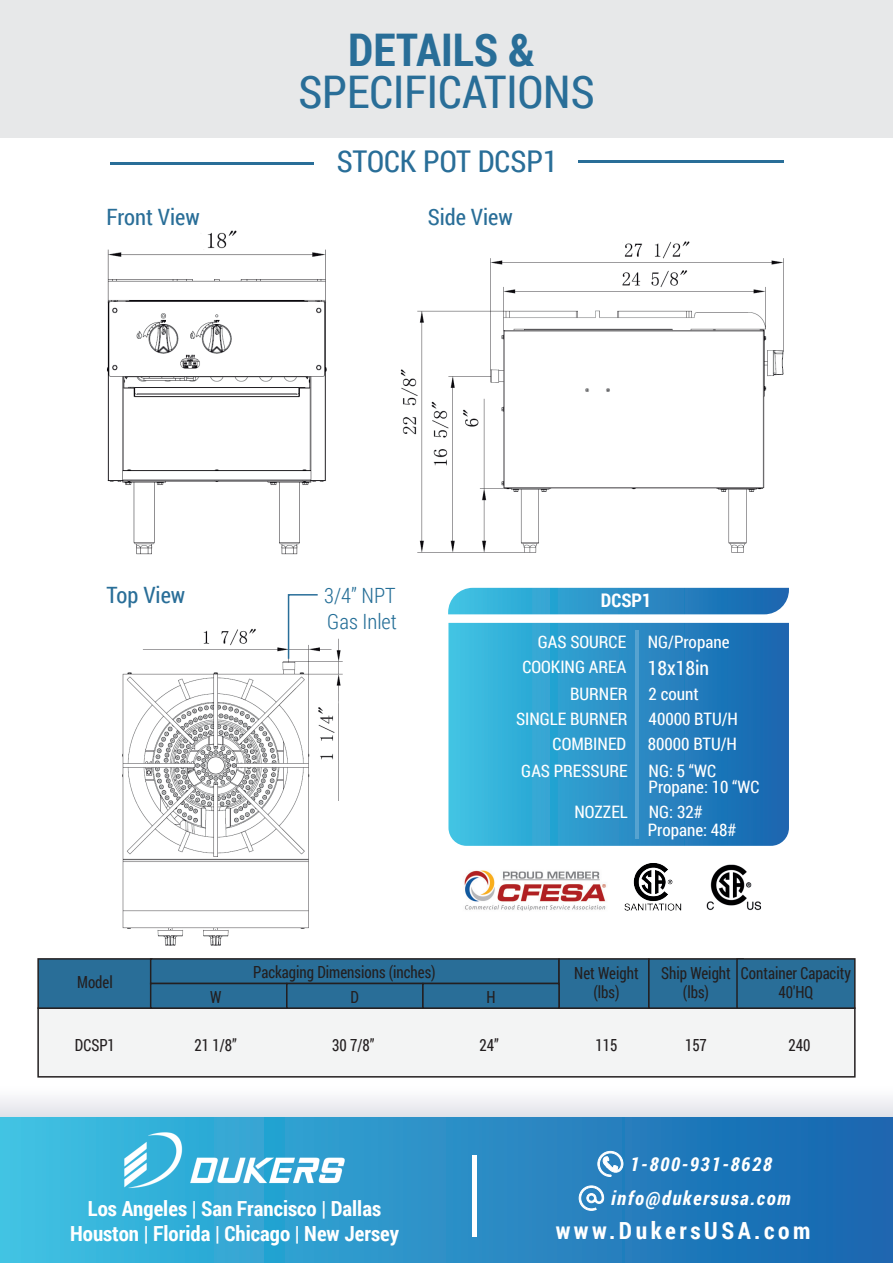
<style>
.page{position:relative;width:893px;height:1263px;background:#fff}
.page>*{position:absolute;margin:0;border:0;box-sizing:border-box;transform-origin:0 0}
.t1{font:45px "Roboto Condensed";color:#296e98}
.t2{font:700 45px "Roboto Condensed";color:#296e98}
.t3{font:30px "Roboto Condensed";color:#296e98}
.t4{font:700 23.55px "Roboto Condensed";letter-spacing:.15em;color:#fff}
.t5{font:22.5px "Roboto Condensed";color:#296e98}
.t6{font:300 21px/25.2px "Roboto Condensed";color:#246e97}
.t7{font:700 20.85px/24.9px "Roboto Condensed";color:#fff;text-align:center}
.t8{font:italic 700 19.2px/33.9px "Roboto Condensed";letter-spacing:.08em;color:#fff;text-align:center}
.t9{font:700 18.75px "Roboto Condensed";color:#fff}
.t10{font:17.1px/26.8px "Roboto Condensed";color:#fff}
.t11{font:16.65px/19.5px "Roboto Condensed";color:#231f20;text-align:center;scale:.9 1}
.s1{font-size:19.8px}
</style>
<div class="page">
<div style="left:0;top:0;width:893px;height:138px;background:#e7e8e9"></div>
<div style="left:0;top:1085px;width:893px;height:32px;background:linear-gradient(to bottom,#fff,#e1e3ea)"></div>
<div style="left:0;top:1117px;width:893px;height:146px;background:linear-gradient(to right,#3dc0e2,#1863ae)"></div>
<div style="left:472px;top:1155px;width:5px;height:82px;background:#fff"></div>
<svg style="left:597px;top:1151px;width:26px;height:26px"></svg>
<svg style="left:578px;top:1185px;width:26px;height:26px"></svg>
<img style="left:117px;top:1122px;width:235px;height:75px">
<hr style="left:110px;top:162px;width:204px;height:2px;background:#296e98">
<hr style="left:579px;top:161px;width:205px;height:2px;background:#296e98">
<div style="left:37px;top:1007px;width:819px;height:70px;background:#f3f4f4;border:2px solid #231f20"></div>
<div style="left:37px;top:958px;width:116px;height:51px;background:#296e98;border:2px solid #231f20"></div>
<div style="left:150px;top:958px;width:410px;height:26px;background:#296e98;border:2px solid #231f20"></div>
<div style="left:558px;top:958px;width:92px;height:51px;background:#296e98;border:2px solid #231f20"></div>
<div style="left:648px;top:958px;width:96px;height:51px;background:#296e98;border:2px solid #231f20"></div>
<div style="left:150px;top:983px;width:138px;height:26px;background:#296e98;border:2px solid #231f20"></div>
<div style="left:286px;top:983px;width:138px;height:26px;background:#296e98;border:2px solid #231f20"></div>
<div style="left:422px;top:983px;width:138px;height:26px;background:#296e98;border:2px solid #231f20"></div>
<div style="left:736px;top:958px;width:120px;height:51px;background:#296e98;border:2px solid #231f20"></div>
<svg style="left:448px;top:623px;width:341px;height:223px;background:#2b92c8"></svg>
<svg style="left:448px;top:588px;width:341px;height:26px;background:#3094c9"></svg>
<hr style="left:636px;top:630px;width:3px;height:209px;background:#fff">
<img style="left:400px;top:241px;width:384px;height:312px">
<img style="left:122px;top:628px;width:221px;height:318px">
<img style="left:107px;top:230px;width:220px;height:325px">
<img style="left:624px;top:863px;width:58px;height:48px">
<img style="left:706px;top:864px;width:56px;height:47px">
<img style="left:464px;top:870px;width:142px;height:41px">
<svg style="left:287px;top:594px;width:32px;height:66px"></svg>
<h1 class="t2" style="left:348px;top:18px;width:188px">DETAILS &amp;</h1>
<h1 class="t1" style="left:298px;top:61px;width:298px">SPECIFICATIONS</h1>
<h3 class="t5" style="left:106px;top:201px;width:95px">Front View</h3>
<h2 class="t3" style="left:337px;top:140px;width:222px">STOCK POT DCSP1</h2>
<h3 class="t5" style="left:428px;top:201px;width:87px">Side View</h3>
<h3 class="t5" style="left:106px;top:580px;width:80px">Top View</h3>
<p class="t6" style="left:324px;top:583px;width:74px">3/4” NPT<br>Gas Inlet</p>
<p class="t9" style="left:601px;top:587px;width:52px">DCSP1</p>
<p class="t10" style="left:538px;top:628px;width:90px">GAS SOURCE</p>
<p class="t10" style="left:648px;top:628px;width:83px">NG/Propane</p>
<p class="t10" style="left:570px;top:680px;width:130px">BURNER 2 count</p>
<p class="t10" style="left:516px;top:705px;width:223px">SINGLE BURNER 40000 BTU/H</p>
<p class="t10" style="left:553px;top:730px;width:75px">COMBINED</p>
<p class="t10" style="left:522px;top:653px;width:188px">COOKING AREA <span class="s1">18x18in</span></p>
<p class="t10" style="left:521px;top:730px;width:217px;text-indent:126px">80000 BTU/H<br>GAS PRESSURE NG: 5 “WC</p>
<p class="t10" style="left:649px;top:773px;width:113px">Propane: 10 “WC</p>
<p class="t10" style="left:648px;top:802px;width:90px;line-height:18.5px;text-indent:-73px">NOZZEL NG: 32#<br>Propane: 48#</p>
<p class="t11" style="left:253px;top:962px;width:204px">Packaging Dimensions (inches)</p>
<p class="t11" style="left:77px;top:971px;width:41px">Model</p>
<p class="t11" style="left:661px;top:963px;width:79px">Ship Weight (lbs)</p>
<p class="t11" style="left:574px;top:963px;width:73px">Net Weight (lbs)</p>
<p class="t11" style="left:210px;top:986px;width:14px">W</p>
<p class="t11" style="left:351px;top:986px;width:11px">D</p>
<p class="t11" style="left:486px;top:986px;width:12px">H</p>
<p class="t11" style="left:741px;top:963px;width:124px">Container Capacity<br>40'HQ</p>
<p class="t11" style="left:75px;top:1035px;width:46px">DCSP1</p>
<p class="t11" style="left:195px;top:1035px;width:49px">21 1/8”</p>
<p class="t11" style="left:332px;top:1035px;width:49px">30 7/8”</p>
<p class="t11" style="left:480px;top:1035px;width:23px">24”</p>
<p class="t11" style="left:595px;top:1035px;width:26px">115</p>
<p class="t11" style="left:788px;top:1035px;width:26px">240</p>
<p class="t11" style="left:685px;top:1035px;width:26px">157</p>
<p class="t7" style="left:70px;top:1195px;width:330px">Los Angeles | San Francisco | Dallas<br>Houston | Florida | Chicago | New Jersey</p>
<p class="t8" style="left:611px;top:1146px;width:181px">1-800-931-8628 info@dukersusa.com</p>
<h3 class="t4" style="left:556px;top:1214px;width:256px">www.DukersUSA.com</h3>
</div>
